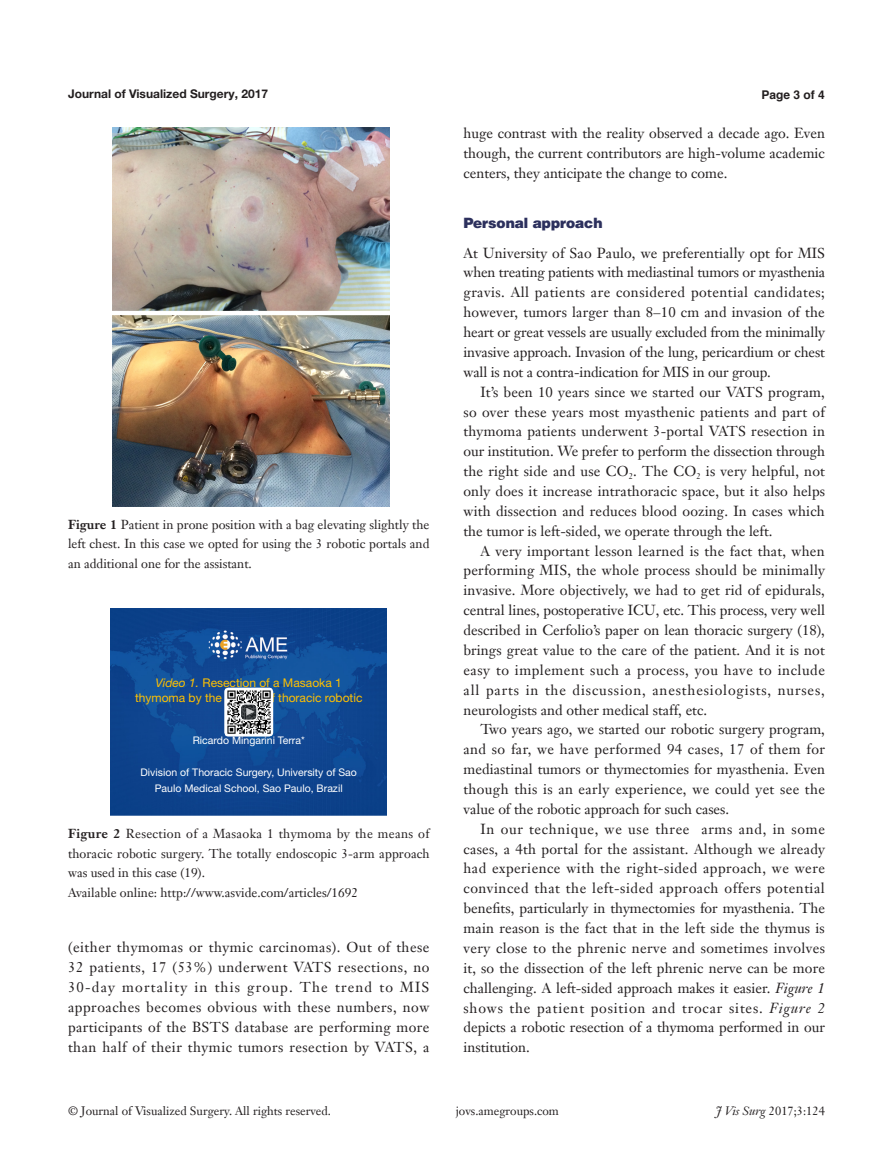
<style>
.page{position:relative;width:893px;height:1170px;background:#fff}
.page>*{position:absolute;margin:0;border:0;box-sizing:border-box;transform-origin:0 0}
.t1{font:14.25px/19.8px "Janson Text LT";color:#231f20;text-align:justify}
.t2{font:900 14.25px "Helvetica";color:#2c305d}
.t3{font:12.75px/19.5px "Janson Text LT";color:#231f20;text-align:justify}
.t4{font:12px "Janson Text LT";color:#231f20}
.t5{font:12px/14.7px "Helvetica Neue LT Pro";color:#ffc000;text-align:center}
.t6{font:700 12px "Helvetica Neue LT Pro";color:#231f20}
.t7{font:700 12px "Helvetica";color:#231f20}
.t8{font:11.55px "Times New Roman";color:#fff}
.t9{font:10.5px/16px "Helvetica Neue LT Pro";color:#fff;text-align:center}
.s1{font-weight:700}
.s2{font-style:italic}
</style>
<div class="page">
<img style="left:113px;top:128px;width:276px;height:378px">
<img style="left:111px;top:608px;width:276px;height:207px">
<svg style="left:224px;top:687px;width:49px;height:49px"></svg>
<img style="left:225px;top:688px;width:47px;height:47px">
<svg style="left:240px;top:703px;width:17px;height:17px"></svg>
<div style="left:240px;top:703px;width:17px;height:17px;border:1px solid #fff;border-radius:4px"></div>
<p class="t6" style="left:68px;top:86px;width:202px">Journal of Visualized Surgery, 2017</p>
<p class="t3" style="left:68px;top:514px;width:363px"><span class="s1">Figure 1</span> Patient in prone position with a bag elevating slightly the left chest. In this case we opted for using the 3 robotic portals and an additional one for the assistant.</p>
<p class="t5" style="left:135px;top:675px;width:229px"><span class="s2">Video 1.</span> Resection of a Masaoka 1 thymoma by the means of thoracic robotic</p>
<p class="t9" style="left:193px;top:731px;width:114px">Ricardo Mingarini Terra*</p>
<p class="t9" style="left:141px;top:763px;width:218px">Division of Thoracic Surgery, University of Sao<br>Paulo Medical School, Sao Paulo, Brazil</p>
<p class="t8" style="left:259px;top:706px;width:13px;rotate:90deg">▲</p>
<p class="t3" style="left:68px;top:823px;width:363px"><span class="s1">Figure 2</span> Resection of a Masaoka 1 thymoma by the means of thoracic robotic surgery. The totally endoscopic 3-arm approach was used in this case (19).</p>
<p class="t3" style="left:68px;top:882px;width:292px">Available online: http://www.asvide.com/articles/1692</p>
<p class="t1" style="left:68px;top:936px;width:363px">(either thymomas or thymic carcinomas). Out of these 32 patients, 17 (53%) underwent VATS resections, no 30-day mortality in this group. The trend to MIS approaches becomes obvious with these numbers, now participants of the BSTS database are performing more than half of their thymic tumors resection by VATS, a</p>
<p class="t7" style="left:762px;top:85px;width:65px">Page 3 of 4</p>
<p class="t1" style="left:463px;top:123px;width:363px">huge contrast with the reality observed a decade ago. Even though, the current contributors are high-volume academic centers, they anticipate the change to come.</p>
<p class="t2" style="left:463px;top:213px;width:140px">Personal approach</p>
<p class="t1" style="left:463px;top:242px;width:363px">At University of Sao Paulo, we preferentially opt for MIS when treating patients with mediastinal tumors or myasthenia gravis. All patients are considered potential candidates; however, tumors larger than 8–10 cm and invasion of the heart or great vessels are usually excluded from the minimally invasive approach. Invasion of the lung, pericardium or chest wall is not a contra-indication for MIS in our group.</p>
<p class="t1" style="left:463px;top:381px;width:363px;text-indent:17px">It’s been 10 years since we started our VATS program, so over these years most myasthenic patients and part of thymoma patients underwent 3-portal VATS resection in our institution. We prefer to perform the dissection through the right side and use CO<sub>2</sub>. The CO<sub>2</sub> is very helpful, not only does it increase intrathoracic space, but it also helps with dissection and reduces blood oozing. In cases which the tumor is left-sided, we operate through the left.</p>
<p class="t1" style="left:463px;top:540px;width:363px;text-indent:17px">A very important lesson learned is the fact that, when performing MIS, the whole process should be minimally invasive. More objectively, we had to get rid of epidurals, central lines, postoperative ICU, etc. This process, very well described in Cerfolio’s paper on lean thoracic surgery (18), brings great value to the care of the patient. And it is not easy to implement such a process, you have to include all parts in the discussion, anesthesiologists, nurses, neurologists and other medical staff, etc.</p>
<p class="t1" style="left:463px;top:719px;width:363px;text-indent:17px">Two years ago, we started our robotic surgery program, and so far, we have performed 94 cases, 17 of them for mediastinal tumors or thymectomies for myasthenia. Even though this is an early experience, we could yet see the value of the robotic approach for such cases.</p>
<p class="t1" style="left:463px;top:818px;width:363px;text-indent:17px">In our technique, we use three arms and, in some cases, a 4th portal for the assistant. Although we already had experience with the right-sided approach, we were convinced that the left-sided approach offers potential benefits, particularly in thymectomies for myasthenia. The main reason is the fact that in the left side the thymus is very close to the phrenic nerve and sometimes involves it, so the dissection of the left phrenic nerve can be more challenging. A left-sided approach makes it easier. <span class="s2">Figure 1 </span>shows the patient position and trocar sites. <span class="s2">Figure 2 </span>depicts a robotic resection of a thymoma performed in our institution.</p>
<p class="t4" style="left:68px;top:1103px;width:264px">© Journal of Visualized Surgery. All rights reserved.</p>
<p class="t4" style="left:456px;top:1103px;width:105px">jovs.amegroups.com</p>
<p class="t4" style="left:716px;top:1103px;width:111px"><span class="s2">J Vis Surg</span> 2017;3:124</p>
</div>
